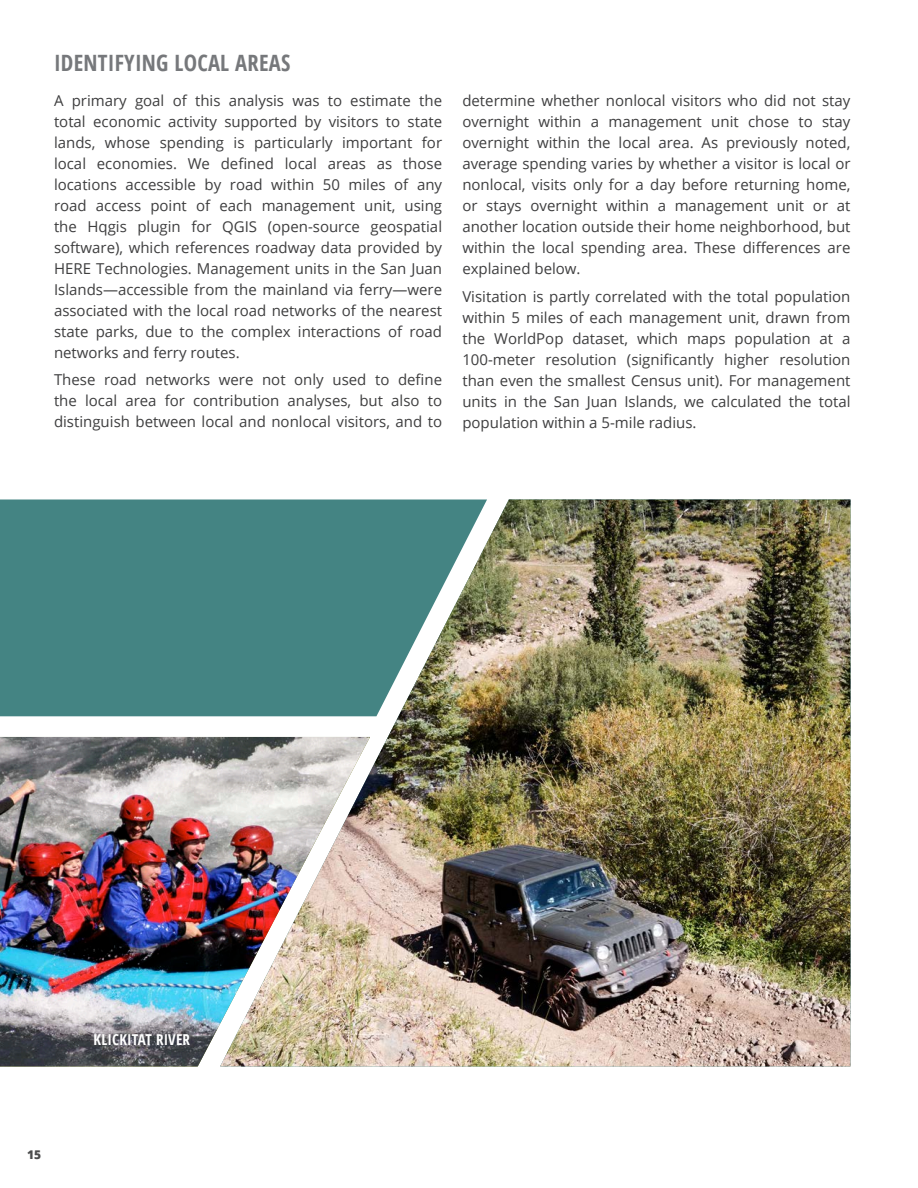
<style>
.page{position:relative;width:918px;height:1188px;background:#fff}
.page>*{position:absolute;margin:0;border:0;box-sizing:border-box;transform-origin:0 0}
.EE_H2{font:700 condensed 22.5px "Open Sans";letter-spacing:.01em;color:#76787b}
.EE_Body{font:15px/21px "Open Sans";color:#3e3e3f;text-align:justify}
.EE_Photo_Caption{font:700 condensed 15px "Open Sans";letter-spacing:.01em;color:#fff}
.t1{font:800 12px "Open Sans";color:#4b4c4d}
</style>
<div class="page">
<img style="left:220px;top:500px;width:630px;height:566px">
<svg style="left:0;top:500px;width:487px;height:216px;background:#508985"></svg>
<img style="left:0;top:737px;width:370px;height:329px">
<p class="EE_H2" style="left:54px;top:47px;width:238px">IDENTIFYING LOCAL AREAS</p>
<p class="EE_Body" style="left:54px;top:89px;width:390px">A primary goal of this analysis was to estimate the total economic activity supported by visitors to state lands, whose spending is particularly important for local economies. We defined local areas as those locations accessible by road within 50 miles of any road access point of each management unit, using the Hqgis plugin for QGIS (open-source geospatial software), which references roadway data provided by HERE Technologies. Management units in the San Juan Islands—accessible from the mainland via ferry—were associated with the local road networks of the nearest state parks, due to the complex interactions of road networks and ferry routes.</p>
<p class="EE_Body" style="left:54px;top:369px;width:390px">These road networks were not only used to define the local area for contribution analyses, but also to distinguish between local and nonlocal visitors, and to</p>
<p class="EE_Body" style="left:462px;top:90px;width:390px">determine whether nonlocal visitors who did not stay overnight within a management unit chose to stay overnight within the local area. As previously noted, average spending varies by whether a visitor is local or nonlocal, visits only for a day before returning home, or stays overnight within a management unit or at another location outside their home neighborhood, but within the local spending area. These differences are explained below.</p>
<p class="EE_Body" style="left:462px;top:285px;width:390px">Visitation is partly correlated with the total population within 5 miles of each management unit, drawn from the WorldPop dataset, which maps population at a 100-meter resolution (significantly higher resolution than even the smallest Census unit). For management units in the San Juan Islands, we calculated the total population within a 5-mile radius.</p>
<p class="t1" style="left:27px;top:1145px;width:16px">15</p>
<p class="EE_Photo_Caption" style="left:94px;top:1029px;width:98px">KLICKITAT RIVER</p>
</div>
